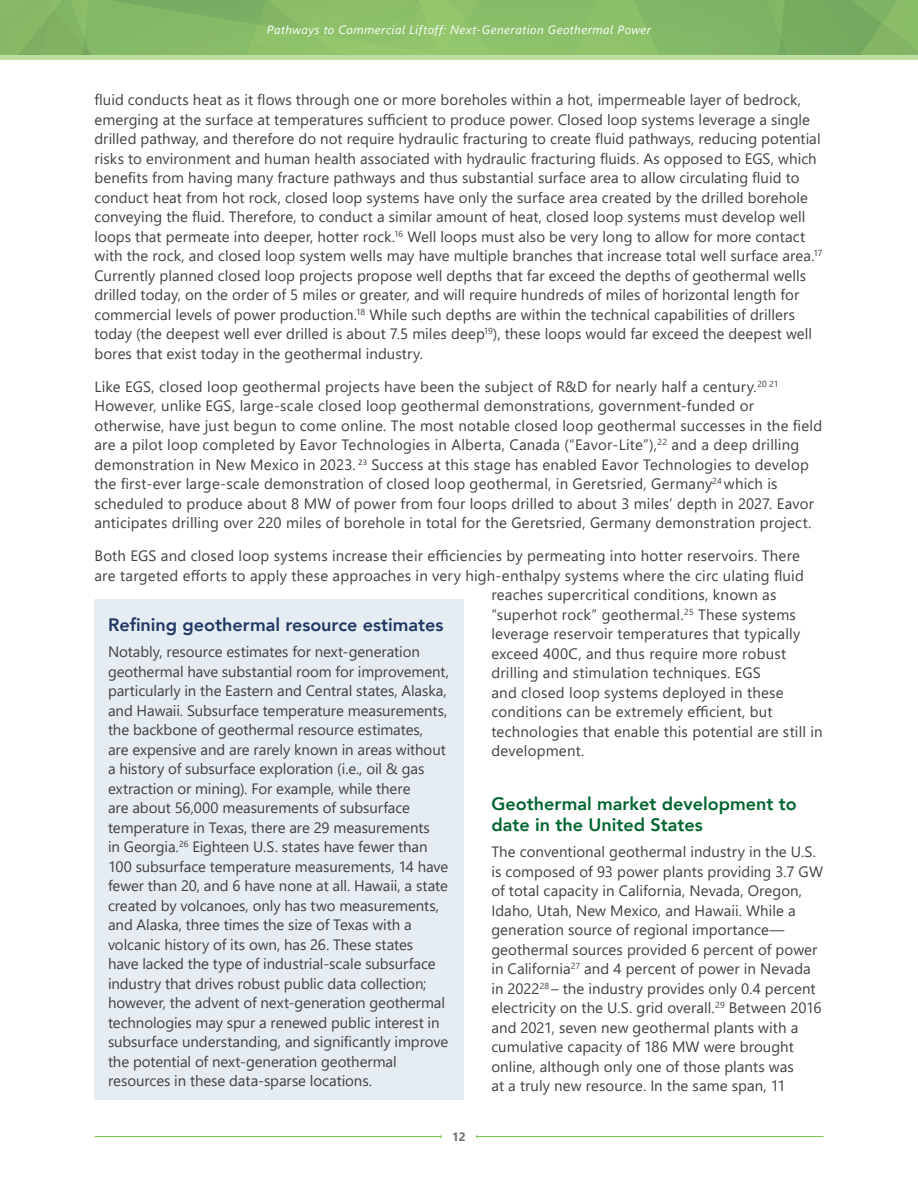
<style>
.page{position:relative;width:918px;height:1188px;background:#fff}
.page>*{position:absolute;margin:0;border:0;box-sizing:border-box;transform-origin:0 0}
.t1{font:800 18px/21.6px "Avenir";color:#01652f}
.Key_head{font:800 18px "Avenir";color:#1f3763}
.t2{font:15px/19.5px "Segoe UI";letter-spacing:.005em;color:#414042}
.t3{font:italic 12px "Segoe UI";letter-spacing:.04em;color:#fff}
.t4{font:700 12px "Segoe UI";color:#6d6e71}
</style>
<div class="page">
<img style="left:0;top:0;width:918px;height:55px">
<hr style="left:477px;top:1136px;width:346px;height:1px;background:#7cc242">
<hr style="left:94px;top:1136px;width:347px;height:1px;background:#7cc242">
<hr style="left:0;top:55px;width:918px;height:4px;background:#bde0a0">
<div style="left:94px;top:599px;width:370px;height:501px;background:#e5edf2"></div>
<p class="t3" style="left:267px;top:19px;width:386px">Pathways to Commercial Liftoff: Next-Generation Geothermal Power</p>
<p class="t2" style="left:94px;top:89px;width:730px">fluid conducts heat as it flows through one or more boreholes within a hot, impermeable layer of bedrock, emerging at the surface at temperatures sufficient to produce power. Closed loop systems leverage a single drilled pathway, and therefore do not require hydraulic fracturing to create fluid pathways, reducing potential risks to environment and human health associated with hydraulic fracturing fluids. As opposed to EGS, which benefits from having many fracture pathways and thus substantial surface area to allow circulating fluid to conduct heat from hot rock, closed loop systems have only the surface area created by the drilled borehole conveying the fluid. Therefore, to conduct a similar amount of heat, closed loop systems must develop well loops that permeate into deeper, hotter rock.<sup>16</sup> Well loops must also be very long to allow for more contact with the rock, and closed loop system wells may have multiple branches that increase total well surface area.<sup>17<br></sup>Currently planned closed loop projects propose well depths that far exceed the depths of geothermal wells drilled today, on the order of 5 miles or greater, and will require hundreds of miles of horizontal length for commercial levels of power production.<sup>18</sup> While such depths are within the technical capabilities of drillers today (the deepest well ever drilled is about 7.5 miles deep<sup>19</sup>), these loops would far exceed the deepest well bores that exist today in the geothermal industry.</p>
<p class="t2" style="left:94px;top:376px;width:729px">Like EGS, closed loop geothermal projects have been the subject of R&amp;D for nearly half a century.<sup>20</sup> <sup>21<br></sup>However, unlike EGS, large-scale closed loop geothermal demonstrations, government-funded or otherwise, have just begun to come online. The most notable closed loop geothermal successes in the field are a pilot loop completed by Eavor Technologies in Alberta, Canada (“Eavor-Lite”),<sup>22</sup> and a deep drilling demonstration in New Mexico in 2023. <sup>23</sup> Success at this stage has enabled Eavor Technologies to develop the first-ever large-scale demonstration of closed loop geothermal, in Geretsried, Germany<sup>24</sup> which is scheduled to produce about 8 MW of power from four loops drilled to about 3 miles’ depth in 2027. Eavor anticipates drilling over 220 miles of borehole in total for the Geretsried, Germany demonstration project.</p>
<p class="t2" style="left:95px;top:545px;width:707px">Both EGS and closed loop systems increase their efficiencies by permeating into hotter reservoirs. There</p>
<p class="t2" style="left:95px;top:565px;width:711px">are targeted efforts to apply these approaches in very high-enthalpy systems where the circ ulating fluid</p>
<p class="t2" style="left:491px;top:584px;width:287px">reaches supercritical conditions, known as</p>
<p class="t2" style="left:491px;top:604px;width:306px">“superhot rock” geothermal.<sup>25</sup> These systems</p>
<p class="t2" style="left:491px;top:623px;width:311px">leverage reservoir temperatures that typically</p>
<p class="t2" style="left:491px;top:643px;width:296px">exceed 400C, and thus require more robust</p>
<p class="t2" style="left:491px;top:662px;width:271px">drilling and stimulation techniques. EGS</p>
<p class="t2" style="left:491px;top:682px;width:294px">and closed loop systems deployed in these</p>
<p class="t2" style="left:491px;top:701px;width:283px">conditions can be extremely efficient, but</p>
<p class="t2" style="left:491px;top:721px;width:333px">technologies that enable this potential are still in</p>
<p class="t2" style="left:491px;top:740px;width:95px">development.</p>
<p class="Key_head" style="left:108px;top:611px;width:337px">Refining geothermal resource estimates</p>
<p class="t2" style="left:108px;top:641px;width:343px">Notably, resource estimates for next-generation geothermal have substantial room for improvement, particularly in the Eastern and Central states, Alaska, and Hawaii. Subsurface temperature measurements, the backbone of geothermal resource estimates,<br>are expensive and are rarely known in areas without a history of subsurface exploration (i.e., oil &amp; gas extraction or mining). For example, while there<br>are about 56,000 measurements of subsurface temperature in Texas, there are 29 measurements<br>in Georgia.<sup>26</sup> Eighteen U.S. states have fewer than 100 subsurface temperature measurements, 14 have fewer than 20, and 6 have none at all. Hawaii, a state created by volcanoes, only has two measurements, and Alaska, three times the size of Texas with a volcanic history of its own, has 26. These states<br>have lacked the type of industrial-scale subsurface industry that drives robust public data collection; however, the advent of next-generation geothermal technologies may spur a renewed public interest in subsurface understanding, and significantly improve the potential of next-generation geothermal resources in these data-sparse locations.</p>
<h3 class="t1" style="left:491px;top:793px;width:307px">Geothermal market development to date in the United States</h3>
<p class="t2" style="left:491px;top:841px;width:333px">The conventional geothermal industry in the U.S. is composed of 93 power plants providing 3.7 GW of total capacity in California, Nevada, Oregon, Idaho, Utah, New Mexico, and Hawaii. While a generation source of regional importance— geothermal sources provided 6 percent of power in California<sup>27</sup> and 4 percent of power in Nevada in 2022<sup>28</sup> – the industry provides only 0.4 percent electricity on the U.S. grid overall.<sup>29</sup> Between 2016 and 2021, seven new geothermal plants with a cumulative capacity of 186 MW were brought online, although only one of those plants was<br>at a truly new resource. In the same span, 11</p>
<p class="t4" style="left:452px;top:1125px;width:15px">12</p>
</div>
